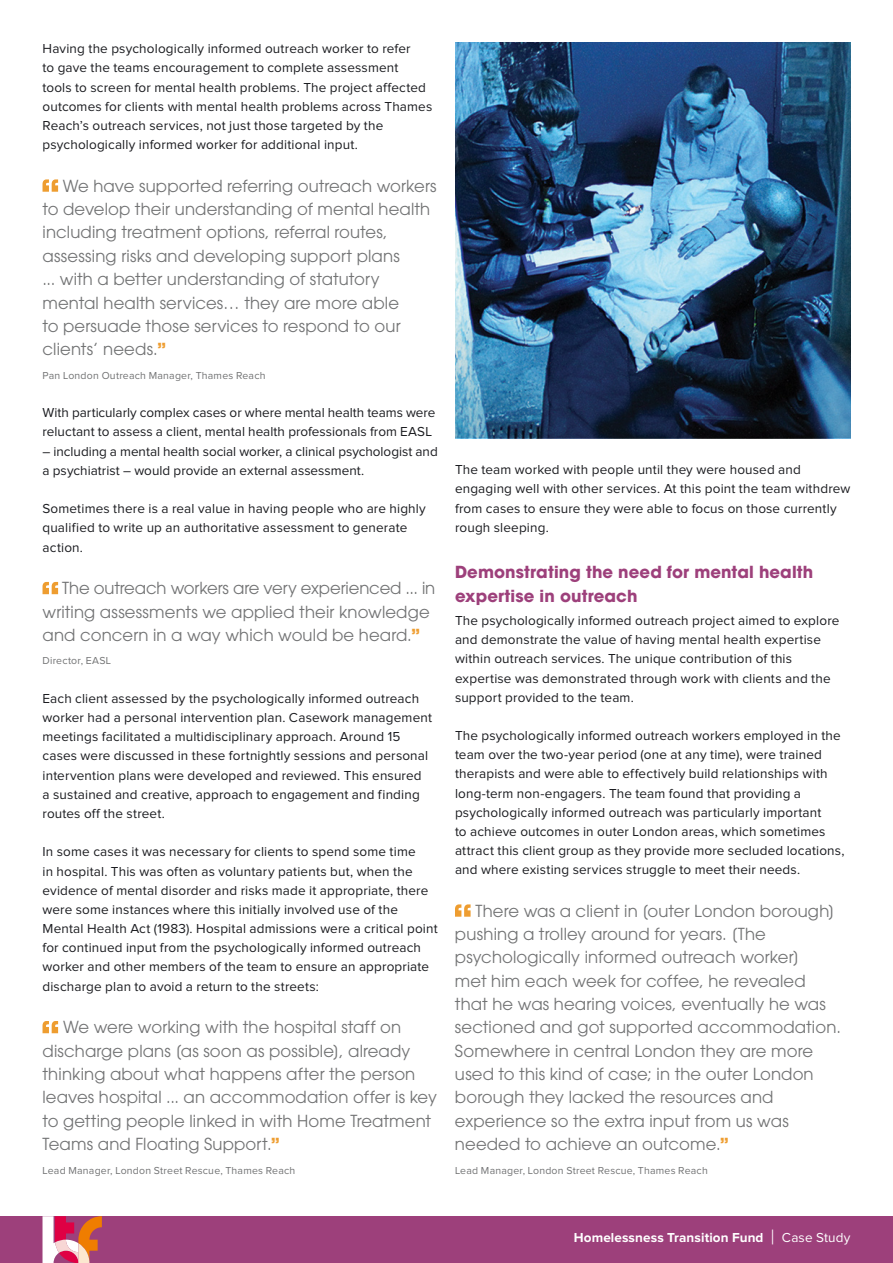
<style>
.page{position:relative;width:893px;height:1263px;background:#fff}
.page>*{position:absolute;margin:0;border:0;box-sizing:border-box;transform-origin:0 0}
.t1{font:16.5px/23.4px "ITC Avant Garde Pro";letter-spacing:.01em;color:#727374}
.t2{font:700 16.5px/23.4px "ITC Avant Garde Pro";letter-spacing:.005em;color:#9d407b}
.t3{font:13.5px/19.2px "Proxima Nova";letter-spacing:.01em;color:#1b1c20}
.t4{font:700 13.5px "Proxima Nova";letter-spacing:.01em;color:#fff}
.t5{font:10.5px "Proxima Nova";letter-spacing:.02em;color:#727374}
.s1{font-weight:700;color:#ee9d30}
.s2{font-weight:300;font-size:21px}
.s3{font-weight:400}
</style>
<div class="page">
<div style="left:0;top:1216px;width:893px;height:47px;background:#9d407b"></div>
<svg style="left:43px;top:1216px;width:59px;height:47px"></svg>
<svg style="left:43px;top:179px;width:15px;height:13px"></svg>
<svg style="left:43px;top:582px;width:15px;height:12px"></svg>
<svg style="left:43px;top:1021px;width:15px;height:12px"></svg>
<svg style="left:455px;top:904px;width:16px;height:13px"></svg>
<img style="left:455px;top:43px;width:395px;height:395px">
<p class="t3" style="left:43px;top:40px;width:391px">Having the psychologically informed outreach worker to refer<br>to gave the teams encouragement to complete assessment<br>tools to screen for mental health problems. The project affected outcomes for clients with mental health problems across Thames Reach’s outreach services, not just those targeted by the psychologically informed worker for additional input.</p>
<p class="t1" style="left:43px;top:174px;width:396px;text-indent:20px">We have supported referring outreach workers to develop their understanding of mental health including treatment options, referral routes, assessing risks and developing support plans<br>... with a better understanding of statutory mental health services… they are more able<br>to persuade those services to respond to our clients’ needs.<span class="s1">”</span></p>
<p class="t5" style="left:43px;top:371px;width:225px">Pan London Outreach Manager, Thames Reach</p>
<p class="t3" style="left:43px;top:404px;width:394px">With particularly complex cases or where mental health teams were reluctant to assess a client, mental health professionals from EASL</p>
<p class="t3" style="left:43px;top:442px;width:397px">– including a mental health social worker, a clinical psychologist and a psychiatrist – would provide an external assessment.</p>
<p class="t3" style="left:43px;top:500px;width:385px">Sometimes there is a real value in having people who are highly qualified to write up an authoritative assessment to generate action.</p>
<p class="t1" style="left:43px;top:576px;width:394px;text-indent:20px">The outreach workers are very experienced ... in writing assessments we applied their knowledge and concern in a way which would be heard.<span class="s1">”</span></p>
<p class="t5" style="left:43px;top:656px;width:70px">Director, EASL</p>
<p class="t3" style="left:43px;top:689px;width:391px">Each client assessed by the psychologically informed outreach worker had a personal intervention plan. Casework management meetings facilitated a multidisciplinary approach. Around 15 cases were discussed in these fortnightly sessions and personal intervention plans were developed and reviewed. This ensured a sustained and creative, approach to engagement and finding routes off the street.</p>
<p class="t3" style="left:43px;top:843px;width:397px">In some cases it was necessary for clients to spend some time<br>in hospital. This was often as voluntary patients but, when the evidence of mental disorder and risks made it appropriate, there were some instances where this initially involved use of the Mental Health Act (1983). Hospital admissions were a critical point for continued input from the psychologically informed outreach worker and other members of the team to ensure an appropriate discharge plan to avoid a return to the streets:</p>
<p class="t1" style="left:43px;top:1015px;width:396px;text-indent:20px">We were working with the hospital staff on discharge plans [as soon as possible], already thinking about what happens after the person leaves hospital ... an accommodation offer is key to getting people linked in with Home Treatment Teams and Floating Support.<span class="s1">”</span></p>
<p class="t5" style="left:43px;top:1165px;width:254px">Lead Manager, London Street Rescue, Thames Reach</p>
<p class="t3" style="left:455px;top:461px;width:397px">The team worked with people until they were housed and engaging well with other services. At this point the team withdrew from cases to ensure they were able to focus on those currently rough sleeping.</p>
<p class="t2" style="left:455px;top:560px;width:360px">Demonstrating the need for mental health expertise in outreach</p>
<p class="t3" style="left:455px;top:612px;width:386px">The psychologically informed outreach project aimed to explore and demonstrate the value of having mental health expertise within outreach services. The unique contribution of this expertise was demonstrated through work with clients and the support provided to the team.</p>
<p class="t3" style="left:455px;top:727px;width:391px">The psychologically informed outreach workers employed in the team over the two-year period (one at any time), were trained therapists and were able to effectively build relationships with long-term non-engagers. The team found that providing a psychologically informed outreach was particularly important<br>to achieve outcomes in outer London areas, which sometimes attract this client group as they provide more secluded locations, and where existing services struggle to meet their needs.</p>
<p class="t1" style="left:455px;top:899px;width:387px;text-indent:20px">There was a client in [outer London borough] pushing a trolley around for years. [The psychologically informed outreach worker]<br>met him each week for coffee, he revealed that he was hearing voices, eventually he was sectioned and got supported accommodation.<br>Somewhere in central London they are more used to this kind of case; in the outer London borough they lacked the resources and experience so the extra input from us was needed to achieve an outcome.<span class="s1">”</span></p>
<p class="t5" style="left:455px;top:1165px;width:254px">Lead Manager, London Street Rescue, Thames Reach</p>
<p class="t4" style="left:574px;top:1231px;width:278px">Homelessness Transition Fund <span class="s2">|</span> <span class="s3">Case Study</span></p>
</div>
